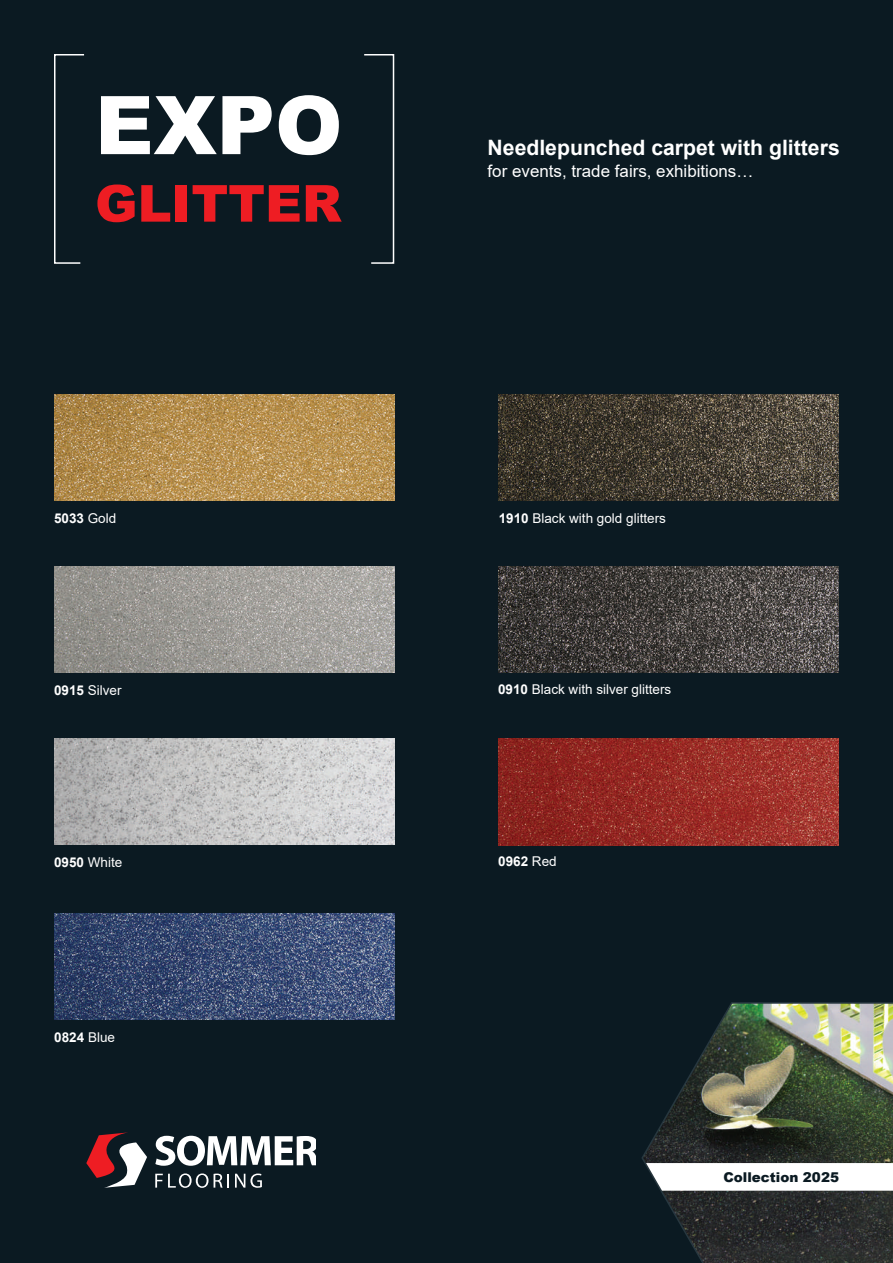
<style>
.page{position:relative;width:893px;height:1263px;background:#0b1a22}
.page>*{position:absolute;margin:0;border:0;box-sizing:border-box;transform-origin:0 0}
.t1{font:900 81px "Arial";color:#fff}
.t2{font:900 51px "Arial";color:#ee1d23}
.t3{font:700 21.15px "Arial";color:#fff}
.t4{font:16.95px "Arial";color:#fff}
.t5{font:13.5px "Arial";color:#fff}
.t6{font:700 13.5px "Arial";color:#fff}
.t7{font:900 13.5px "Arial";color:#0b1a22}
.s1{font-weight:400}
.s2{font-weight:700}
</style>
<div class="page">
<svg style="left:54px;top:54px;width:31px;height:210px"></svg>
<svg style="left:364px;top:54px;width:31px;height:210px"></svg>
<img style="left:642px;top:1002px;width:251px;height:261px">
<svg style="left:646px;top:1163px;width:247px;height:28px"></svg>
<svg style="left:86px;top:1132px;width:61px;height:56px"></svg>
<svg style="left:155px;top:1136px;width:161px;height:30px"></svg>
<svg style="left:155px;top:1173px;width:53px;height:15px"></svg>
<svg style="left:214px;top:1173px;width:15px;height:14px"></svg>
<svg style="left:235px;top:1173px;width:27px;height:15px"></svg>
<img style="left:54px;top:394px;width:340px;height:106px">
<img style="left:499px;top:394px;width:340px;height:106px">
<img style="left:54px;top:566px;width:340px;height:106px">
<img style="left:498px;top:738px;width:340px;height:107px">
<img style="left:54px;top:913px;width:340px;height:107px">
<img style="left:54px;top:738px;width:340px;height:107px">
<img style="left:498px;top:566px;width:340px;height:106px">
<h1 class="t1" style="left:95px;top:66px;width:249px">EXPO</h1>
<h2 class="t2" style="left:95px;top:166px;width:248px">GLITTER</h2>
<p class="t6" style="left:54px;top:509px;width:64px">5033 <span class="s1">Gold</span></p>
<h3 class="t3" style="left:488px;top:133px;width:354px">Needlepunched carpet with glitters</h3>
<p class="t4" style="left:488px;top:159px;width:267px">for events, trade fairs, exhibitions…</p>
<p class="t5" style="left:499px;top:509px;width:169px"><span class="s2">1910</span> Black with gold glitters</p>
<p class="t5" style="left:54px;top:681px;width:69px"><span class="s2">0915</span> Silver</p>
<p class="t5" style="left:498px;top:680px;width:175px"><span class="s2">0910</span> Black with silver glitters</p>
<p class="t5" style="left:54px;top:853px;width:70px"><span class="s2">0950</span> White</p>
<p class="t6" style="left:498px;top:852px;width:60px">0962 <span class="s1">Red</span></p>
<p class="t6" style="left:54px;top:1028px;width:62px">0824 <span class="s1">Blue</span></p>
<p class="t7" style="left:723px;top:1167px;width:117px">Collection 2025</p>
</div>
